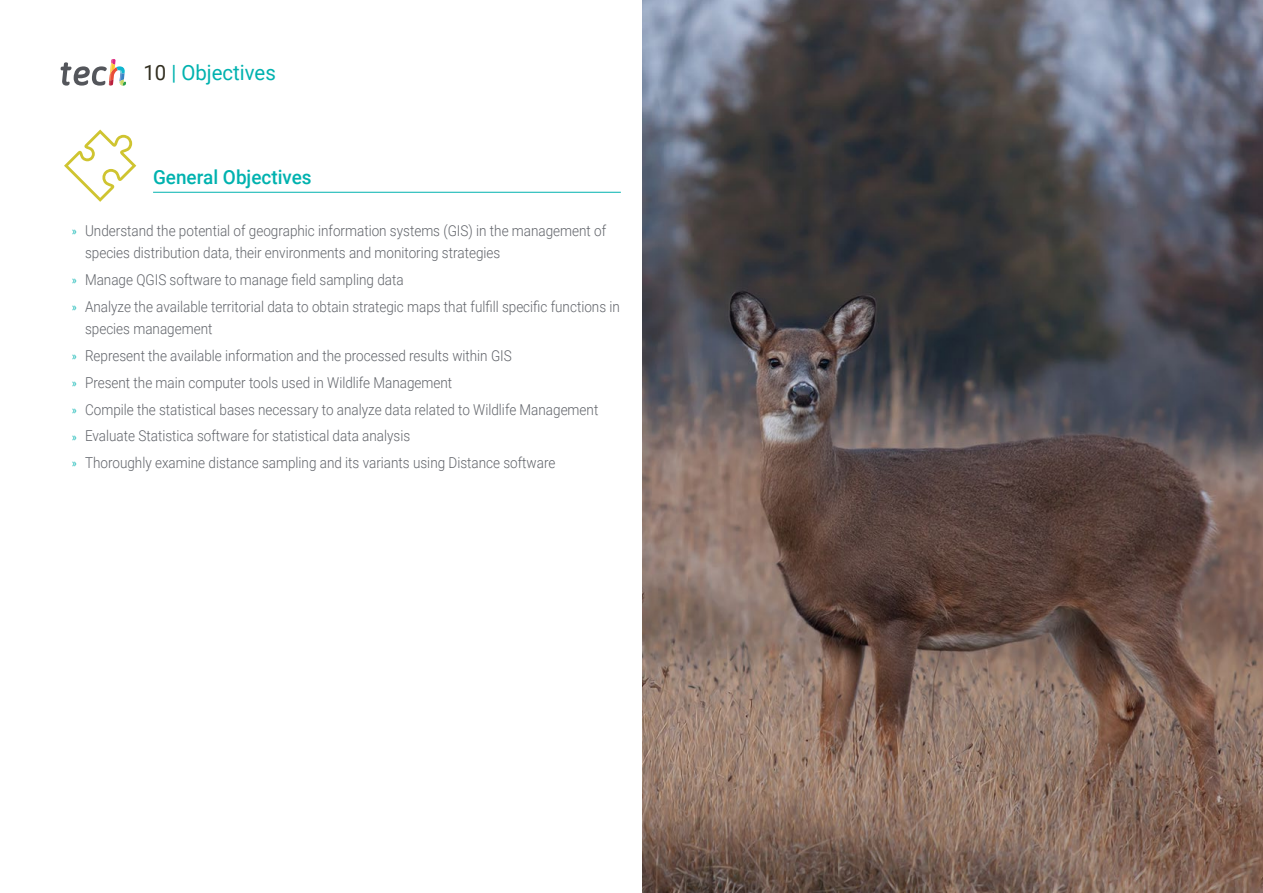
<style>
.page{position:relative;width:1263px;height:893px;background:#fff}
.page>*{position:absolute;margin:0;border:0;box-sizing:border-box;transform-origin:0 0}
.t1{font:21px "Roboto";color:#00b2af}
.t2{font:500 19.5px "Roboto";color:#00b2af}
.t3{font:300 15px/26.7px "Roboto";color:#61646a;scale:.9 1}
.s1{color:#312e20}
.s2{font-family:"Myriad Pro";font-weight:400;font-size:12px;color:#00b2af}
</style>
<div class="page">
<hr style="left:153px;top:192px;width:468px;height:1px;background:#00b2af">
<svg style="left:64px;top:130px;width:72px;height:72px"></svg>
<img style="left:642px;top:0;width:621px;height:893px">
<svg style="left:61px;top:59px;width:65px;height:27px"></svg>
<h1 class="t1" style="left:144px;top:57px;width:134px"><span class="s1">10</span> | Objectives</h1>
<h2 class="t2" style="left:153px;top:163px;width:160px">General Objectives</h2>
<p class="t3" style="left:85px;top:219px;width:581px;line-height:22.5px;text-indent:-13px"><span class="s2">»</span> Understand the potential of geographic information systems (GIS) in the management of species distribution data, their environments and monitoring strategies</p>
<p class="t3" style="left:72px;top:266px;width:610px"><span class="s2">»</span> Manage QGIS software to manage field sampling data<br><span class="s2">»</span> Analyze the available territorial data to obtain strategic maps that fulfill specific functions in</p>
<p class="t3" style="left:72px;top:315px;width:586px;text-indent:13px">species management<br><span class="s2">»</span> Represent the available information and the processed results within GIS<br><span class="s2">»</span> Present the main computer tools used in Wildlife Management<br><span class="s2">»</span> Compile the statistical bases necessary to analyze data related to Wildlife Management <span class="s2">»</span> Evaluate Statistica software for statistical data analysis<br><span class="s2">»</span> Thoroughly examine distance sampling and its variants using Distance software</p>
</div>
